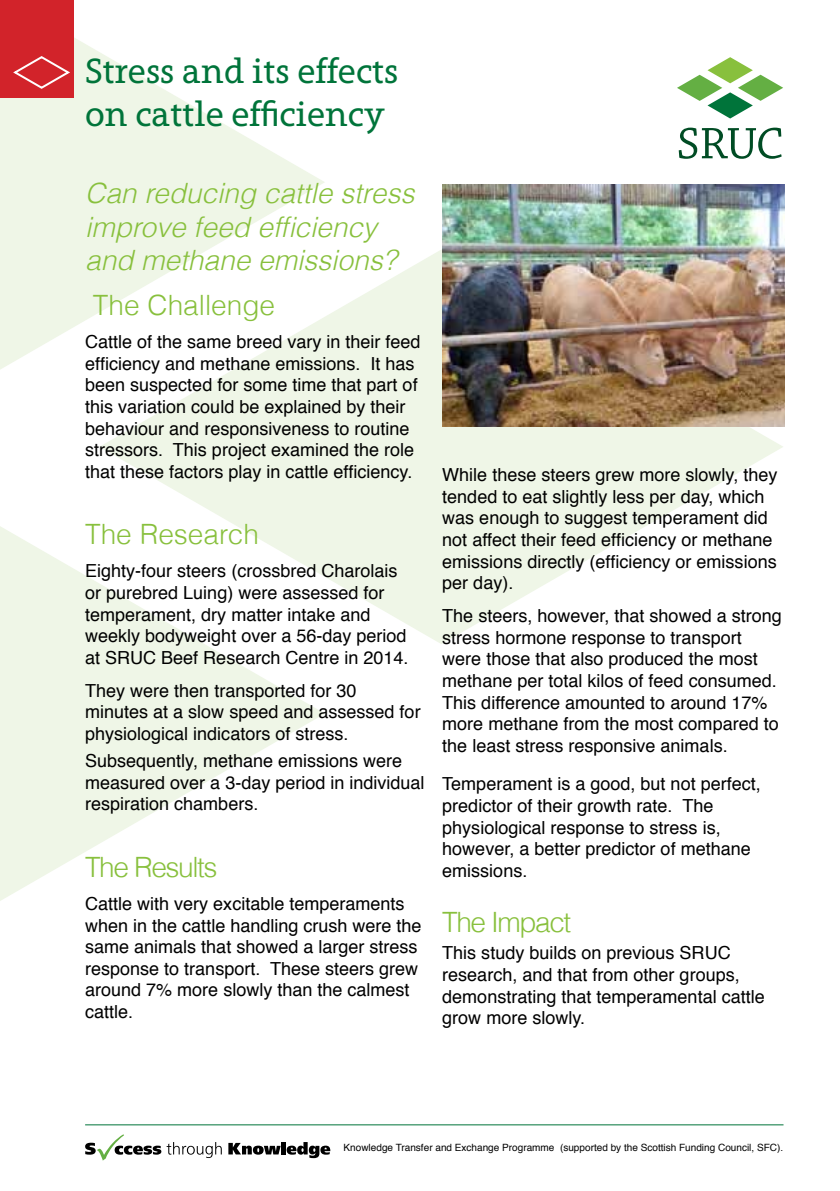
<style>
.page{position:relative;width:840px;height:1191px;background:#fff}
.page>*{position:absolute;margin:0;border:0;box-sizing:border-box;transform-origin:0 0}
.t1{font:36px/43.2px "Grandesign Neue Serif";color:#00743a}
.t2{font:italic 300 28px/33.6px "Helvetica";color:#88c03d}
.t3{font:300 28px "Helvetica";color:#88c03d}
.t4{font:300 28px "Helvetica";letter-spacing:-.05em;color:#88c03d}
.t5{font:18px/21.6px "Helvetica";color:#000}
.t6{font:10px "Helvetica";color:#000}
</style>
<div class="page">
<svg style="left:0;top:38px;width:325px;height:332px;fill:#eff6e7"></svg>
<svg style="left:0;top:526px;width:325px;height:375px;fill:#eff6e7"></svg>
<svg style="left:99px;top:249px;width:684px;height:395px;fill:#eff6e7"></svg>
<svg style="left:677px;top:57px;width:105px;height:61px"></svg>
<svg style="left:678px;top:128px;width:103px;height:31px"></svg>
<hr style="left:85px;top:1124px;width:698px;height:1px;background:#00743a">
<svg style="left:85px;top:1134px;width:137px;height:26px"></svg>
<svg style="left:228px;top:1142px;width:52px;height:12px"></svg>
<hr style="left:281px;top:1142px;width:4px;height:12px;background:#000">
<svg style="left:286px;top:1142px;width:44px;height:16px"></svg>
<img style="left:442px;top:184px;width:341px;height:243px">
<div style="left:0;top:0;width:74px;height:98px;background:#d2232a"></div>
<svg style="left:13px;top:56px;width:57px;height:33px"></svg>
<h1 class="t1" style="left:85px;top:50px;width:314px">Stress and its effects on cattle efficiency</h1>
<h2 class="t2" style="left:85px;top:176px;width:330px">Can reducing cattle stress improve feed efficiency and methane emissions?</h2>
<h2 class="t3" style="left:93px;top:283px;width:184px">The Challenge</h2>
<p class="t5" style="left:85px;top:331px;width:337px">Cattle of the same breed vary in their feed efficiency and methane emissions. It has been suspected for some time that part of this variation could be explained by their behaviour and responsiveness to routine stressors. This project examined the role that these factors play in cattle efficiency.</p>
<h2 class="t3" style="left:85px;top:512px;width:175px">The Research</h2>
<p class="t5" style="left:85px;top:561px;width:325px">Eighty-four steers (crossbred Charolais or purebred Luing) were assessed for temperament, dry matter intake and weekly bodyweight over a 56-day period at SRUC Beef Research Centre in 2014.</p>
<p class="t5" style="left:85px;top:680px;width:337px">They were then transported for 30 minutes at a slow speed and assessed for physiological indicators of stress.</p>
<p class="t5" style="left:85px;top:750px;width:341px">Subsequently, methane emissions were measured over a 3-day period in individual respiration chambers.</p>
<h2 class="t4" style="left:85px;top:844px;width:134px">The Results</h2>
<p class="t5" style="left:85px;top:893px;width:338px">Cattle with very excitable temperaments when in the cattle handling crush were the same animals that showed a larger stress response to transport. These steers grew around 7% more slowly than the calmest cattle.</p>
<p class="t5" style="left:442px;top:464px;width:336px">While these steers grew more slowly, they tended to eat slightly less per day, which was enough to suggest temperament did not affect their feed efficiency or methane emissions directly (efficiency or emissions per day).</p>
<p class="t5" style="left:442px;top:605px;width:341px">The steers, however, that showed a strong stress hormone response to transport were those that also produced the most methane per total kilos of feed consumed.<br>This difference amounted to around 17% more methane from the most compared to the least stress responsive animals.</p>
<p class="t5" style="left:442px;top:774px;width:320px">Temperament is a good, but not perfect, predictor of their growth rate. The physiological response to stress is, however, a better predictor of methane emissions.</p>
<h2 class="t4" style="left:442px;top:899px;width:131px">The Impact</h2>
<p class="t5" style="left:442px;top:942px;width:324px">This study builds on previous SRUC research, and that from other groups, demonstrating that temperamental cattle grow more slowly.</p>
<p class="t6" style="left:343px;top:1139px;width:441px">Knowledge Transfer and Exchange Programme (supported by the Scottish Funding Council, SFC).</p>
</div>
